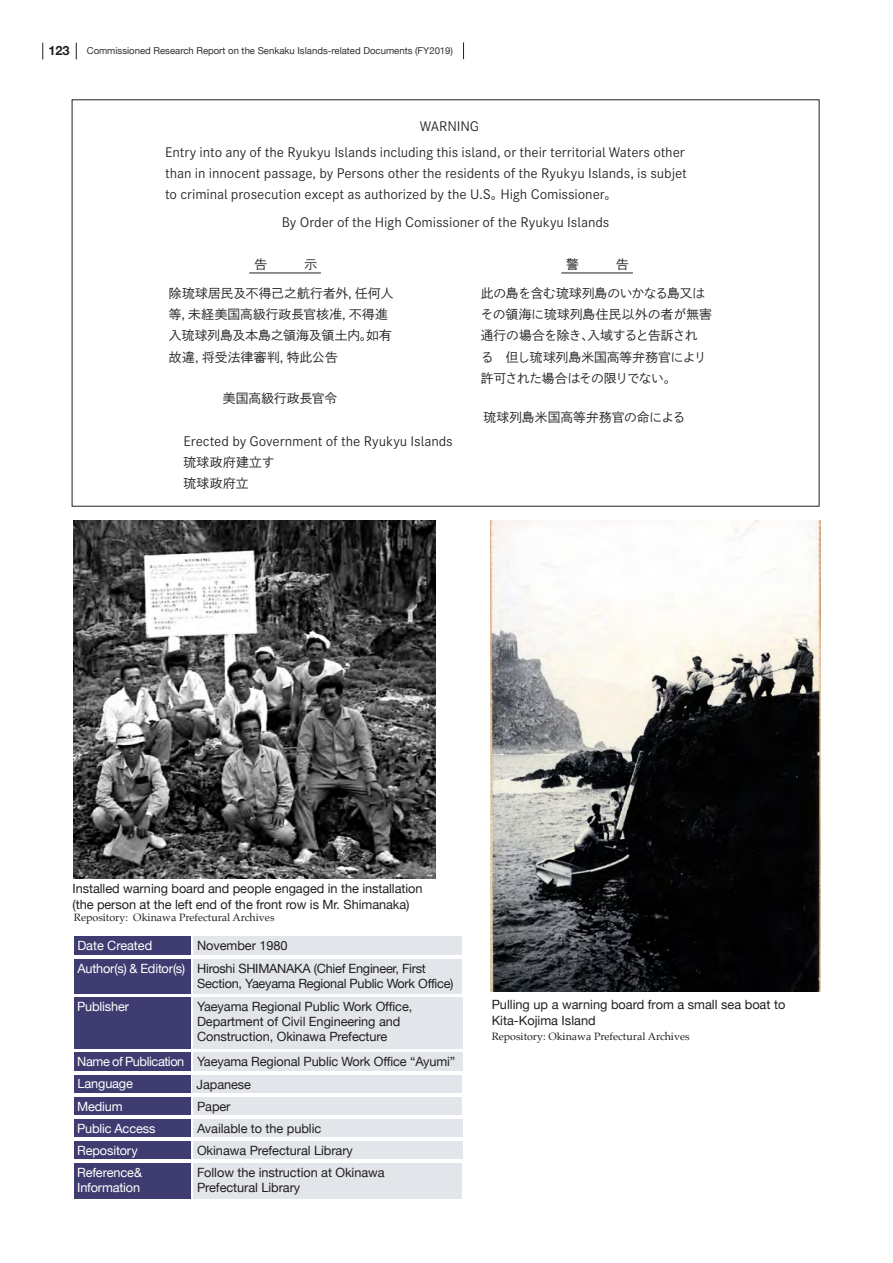
<style>
.page{position:relative;width:893px;height:1263px;background:#fff}
.page>*{position:absolute;margin:0;border:0;box-sizing:border-box;transform-origin:0 0}
.t1{font:12.75px/14.9px "Helvetica Neue";letter-spacing:-.005em;color:#231f20}
.t2{font:12.75px/21.3px "Shuei Go Kin Std L";letter-spacing:-.005em;color:#231f20}
.t3{font:12.75px/14.9px "Helvetica Neue";letter-spacing:-.01em;color:#fff}
.t4{font:12.75px/21.3px "Shuei Go Kin Std L";letter-spacing:.015em;color:#231f20}
.t5{font:700 12.75px "Helvetica Neue";color:#231f20}
.t6{font:10.65px "Palatino";color:#231f20}
.t7{font:9.6px "Helvetica Neue";color:#312f30}
.s1{color:#fff}
</style>
<div class="page">
<svg style="left:463px;top:42px;width:1px;height:17px"></svg>
<svg style="left:42px;top:43px;width:1px;height:16px"></svg>
<svg style="left:76px;top:43px;width:1px;height:16px"></svg>
<img style="left:491px;top:520px;width:330px;height:471px">
<hr style="left:249px;top:273px;width:72px;height:1px;background:#231f20">
<hr style="left:561px;top:273px;width:72px;height:1px;background:#231f20">
<div style="left:74px;top:1163px;width:117px;height:36px;background:#3e3c70"></div>
<div style="left:193px;top:1163px;width:269px;height:36px;background:#e2e5e9"></div>
<div style="left:74px;top:1098px;width:117px;height:17px;background:#3e3c70"></div>
<div style="left:193px;top:1098px;width:269px;height:17px;background:#e2e5e9"></div>
<div style="left:74px;top:1119px;width:117px;height:18px;background:#3e3c70"></div>
<div style="left:193px;top:1119px;width:269px;height:18px;background:#e2e5e9"></div>
<div style="left:74px;top:1141px;width:117px;height:18px;background:#3e3c70"></div>
<div style="left:193px;top:1141px;width:269px;height:18px;background:#e2e5e9"></div>
<div style="left:74px;top:998px;width:117px;height:51px;background:#3e3c70"></div>
<div style="left:193px;top:998px;width:269px;height:51px;background:#e2e5e9"></div>
<div style="left:74px;top:1052px;width:117px;height:19px;background:#3e3c70"></div>
<div style="left:193px;top:1052px;width:269px;height:19px;background:#e2e5e9"></div>
<div style="left:74px;top:1076px;width:117px;height:17px;background:#3e3c70"></div>
<div style="left:192px;top:1076px;width:270px;height:17px;background:#e2e5e9"></div>
<div style="left:74px;top:959px;width:117px;height:35px;background:#3e3c70"></div>
<div style="left:193px;top:959px;width:269px;height:35px;background:#e2e5e9"></div>
<div style="left:74px;top:937px;width:117px;height:18px;background:#3e3c70"></div>
<div style="left:193px;top:937px;width:269px;height:18px;background:#e2e5e9"></div>
<img style="left:73px;top:520px;width:362px;height:358px">
<p class="t5" style="left:48px;top:40px;width:23px">123</p>
<p class="t7" style="left:87px;top:43px;width:368px">Commissioned Research Report on the Senkaku Islands-related Documents (FY2019)</p>
<p class="t2" style="left:420px;top:115px;width:61px">WARNING</p>
<p class="t2" style="left:165px;top:141px;width:523px">Entry into any of the Ryukyu Islands including this island, or their territorial Waters other than in innocent passage, by Persons other the residents of the Ryukyu Islands, is subjet to criminal prosecution except as authorized by the U.S。High Comissioner。</p>
<p class="t2" style="left:282px;top:211px;width:329px">By Order of the High Comissioner of the Ryukyu Islands</p>
<p class="t2" style="left:255px;top:253px;width:64px">告　　　示</p>
<p class="t4" style="left:169px;top:282px;width:226px">除琉球居民及不得己之航行者外, 任何人等, 未経美国高級行政長官核准, 不得進入琉球列島及本島之領海及領土内。如有故違, 将受法律審判, 特此公告</p>
<p class="t2" style="left:223px;top:388px;width:116px">美国高級行政長官令</p>
<p class="t2" style="left:184px;top:430px;width:271px">Erected by Government of the Ryukyu Islands琉球政府建立す<br>琉球政府立</p>
<p class="t2" style="left:481px;top:282px;width:233px">此の島を含む琉球列島のいかなる島又はその領海に琉球列島住民以外の者が無害通行の場合を除き、入域すると告訴される　但し琉球列島米国高等弁務官によリ許可された場合はその限りでない。</p>
<p class="t2" style="left:483px;top:407px;width:203px">琉球列島米国高等弁務官の命による</p>
<p class="t1" style="left:73px;top:881px;width:352px;line-height:15.9px">Installed warning board and people engaged in the installation (the person at the left end of the front row is Mr. Shimanaka)</p>
<p class="t6" style="left:74px;top:909px;width:202px">Repository: Okinawa Prefectural Archives</p>
<p class="t3" style="left:77px;top:939px;width:76px">Date Created</p>
<p class="t1" style="left:197px;top:939px;width:92px">November 1980</p>
<p class="t1" style="left:197px;top:961px;width:258px;text-indent:-120px"><span class="s1">Author(s) &amp; Editor(s)</span> Hiroshi SHIMANAKA (Chief Engineer, First<br>Section, Yaeyama Regional Public Work Office)</p>
<p class="t3" style="left:77px;top:1000px;width:53px">Publisher</p>
<p class="t1" style="left:197px;top:1000px;width:217px">Yaeyama Regional Public Work Office,<br>Department of Civil Engineering and<br>Construction, Okinawa Prefecture</p>
<p class="t1" style="left:77px;top:1051px;width:380px;line-height:22px"><span class="s1">Name of Publication</span> Yaeyama Regional Public Work Office “Ayumi”<br><span class="s1">Language</span></p>
<p class="t1" style="left:196px;top:1078px;width:56px">Japanese</p>
<p class="t3" style="left:77px;top:1100px;width:47px">Medium</p>
<p class="t1" style="left:197px;top:1100px;width:35px">Paper</p>
<p class="t3" style="left:77px;top:1122px;width:80px">Public Access</p>
<p class="t1" style="left:197px;top:1122px;width:126px">Available to the public</p>
<p class="t3" style="left:77px;top:1143px;width:62px">Repository</p>
<p class="t1" style="left:197px;top:1143px;width:157px">Okinawa Prefectural Library</p>
<p class="t3" style="left:77px;top:1166px;width:66px">Reference&amp;<br>Information</p>
<p class="t1" style="left:197px;top:1166px;width:189px">Follow the instruction at Okinawa<br>Prefectural Library</p>
<p class="t1" style="left:492px;top:997px;width:295px;line-height:15.9px">Pulling up a warning board from a small sea boat to<br>Kita-Kojima Island</p>
<p class="t6" style="left:492px;top:1028px;width:199px">Repository: Okinawa Prefectural Archives</p>
</div>
